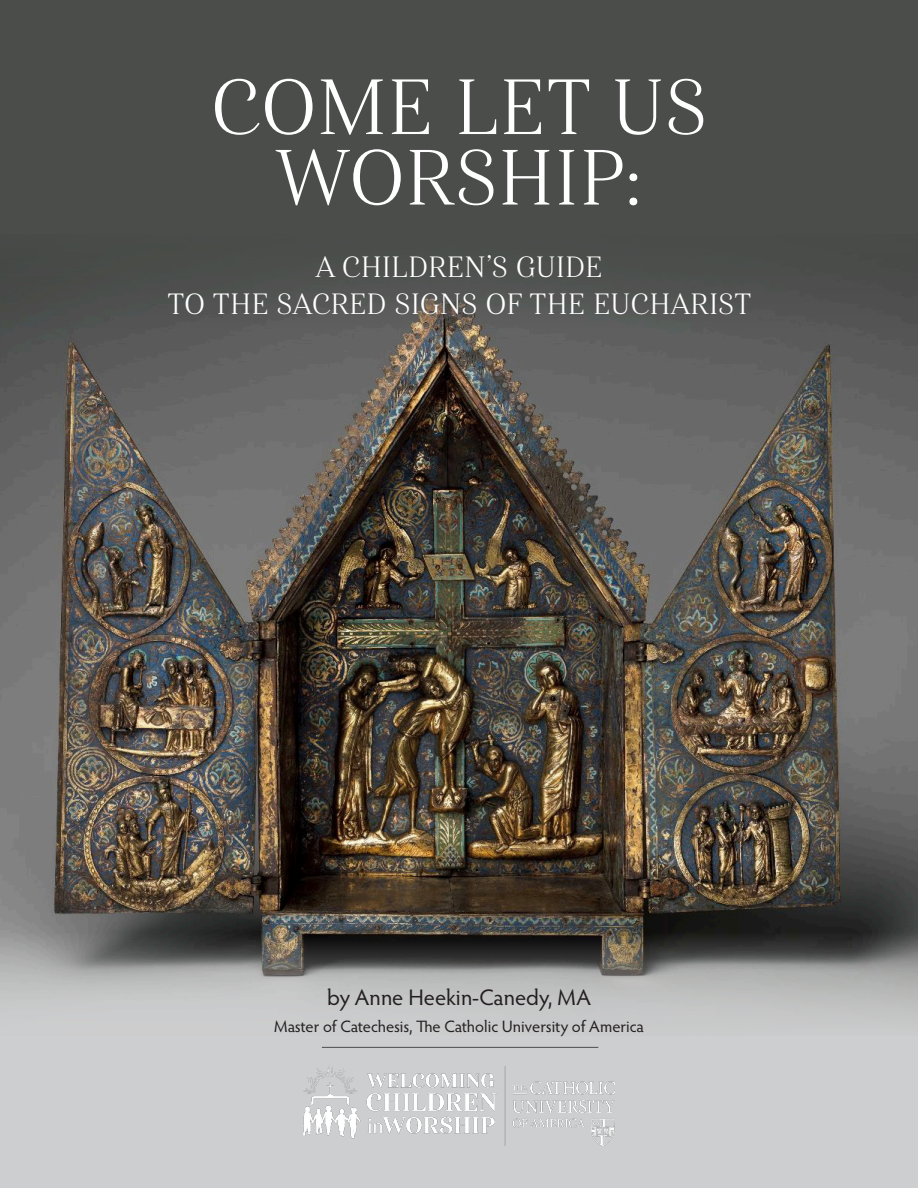
<style>
.page{position:relative;width:918px;height:1188px;background:#cdcecf}
.page>*{position:absolute;margin:0;border:0;box-sizing:border-box;transform-origin:0 0}
.Default{font:78px "Haboro Nor Lig";color:#fff}
.Default-2{font:29.25px "Haboro Nor Lig";color:#fff}
.Default-3{font:22.5px "Hypatia Sans Pro";color:#231f20}
.Default-4{font:16.5px "Hypatia Sans Pro";color:#231f20}
</style>
<div class="page">
<img style="left:0;top:329px;width:918px;height:603px">
<div style="left:0;top:0;width:918px;height:233px;background:#4a4d4a"></div>
<div style="left:0;top:221px;width:918px;height:108px;background:#4a4d4a"></div>
<svg style="left:0;top:932px;width:918px;height:85px"></svg>
<img style="left:304px;top:1066px;width:310px;height:79px">
<hr style="left:322px;top:1047px;width:276px;height:1px;background:#4a4d4a">
<p class="Default" style="left:210px;top:57px;width:499px">COME LET US</p>
<p class="Default" style="left:275px;top:127px;width:370px">WORSHIP:</p>
<p class="Default-2" style="left:315px;top:248px;width:289px">A CHILDREN’S GUIDE</p>
<p class="Default-2" style="left:167px;top:285px;width:586px">TO THE SACRED SIGNS OF THE EUCHARIST</p>
<p class="Default-3" style="left:327px;top:982px;width:265px">by Anne Heekin-Canedy, MA</p>
<p class="Default-4" style="left:274px;top:1015px;width:371px">Master of Catechesis, The Catholic University of America</p>
</div>
